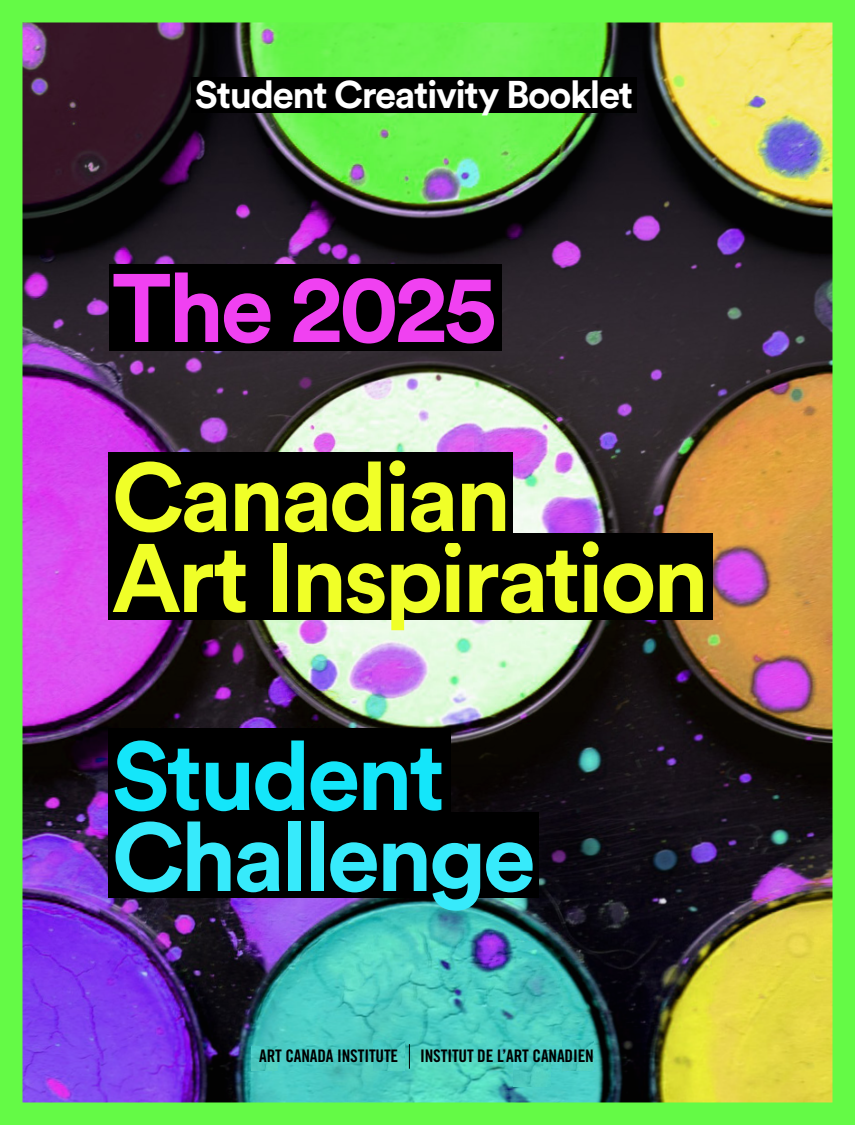
<style>
.page{position:relative;width:855px;height:1125px;background:#fff}
.page>*{position:absolute;margin:0;border:0;box-sizing:border-box;transform-origin:0 0}
.t1{font:700 96px "Circular Std";letter-spacing:-.035em;color:#f0ff28}
.t2{font:700 96px "Circular Std";letter-spacing:-.035em;color:#37eafb}
.t3{font:700 96px "Circular Std";letter-spacing:-.035em;color:#f041f1}
.t4{font:700 96px "Circular Std";letter-spacing:-.035em;color:#14e6fa}
.t5{font:700 38.25px "Circular Std";letter-spacing:-.035em;color:#fff}
.t6{font:17.25px "Trade Gothic LT Bold Cond Twenty";letter-spacing:-.01em;color:#000}
</style>
<div class="page">
<img style="left:8px;top:8px;width:839px;height:1109px">
<div style="left:109px;top:264px;width:392px;height:87px;background:#000"></div>
<div style="left:191px;top:77px;width:446px;height:36px;background:#000"></div>
<div style="left:539px;top:799px;width:98px;height:97px;background:#0f0b13;border-radius:50%"></div>
<svg style="left:506px;top:803px;width:98px;height:98px"></svg>
<svg style="left:616px;top:810px;width:97px;height:97px;fill:#110d16"></svg>
<div style="left:847px;top:0;width:8px;height:1125px;background:#64fa46"></div>
<div style="left:0;top:0;width:8px;height:1125px;background:#64fa46"></div>
<div style="left:0;top:1117px;width:855px;height:8px;background:#64fa46"></div>
<div style="left:0;top:0;width:855px;height:8px;background:#64fa46"></div>
<div style="left:109px;top:534px;width:604px;height:86px;background:#000"></div>
<div style="left:109px;top:452px;width:404px;height:90px;background:#000"></div>
<div style="left:109px;top:812px;width:430px;height:86px;background:#000"></div>
<div style="left:109px;top:728px;width:342px;height:88px;background:#000"></div>
<img style="left:563px;top:1040px;width:31px;height:31px">
<img style="left:374px;top:1040px;width:31px;height:31px">
<img style="left:514px;top:1050px;width:37px;height:36px">
<img style="left:251px;top:1046px;width:26px;height:25px">
<svg style="left:409px;top:1044px;width:1px;height:25px"></svg>
<p class="t5" style="left:195px;top:70px;width:440px">Student Creativity Booklet</p>
<p class="t3" style="left:112px;top:246px;width:386px">The 2025</p>
<p class="t1" style="left:112px;top:435px;width:401px">Canadian</p>
<p class="t1" style="left:112px;top:516px;width:599px">Art Inspiration</p>
<p class="t4" style="left:112px;top:714px;width:335px">Student</p>
<p class="t2" style="left:112px;top:795px;width:426px">Challenge</p>
<p class="t6" style="left:259px;top:1046px;width:141px">ART CANADA INSTITUTE</p>
<p class="t6" style="left:420px;top:1046px;width:175px">INSTITUT DE L’ART CANADIEN</p>
</div>
